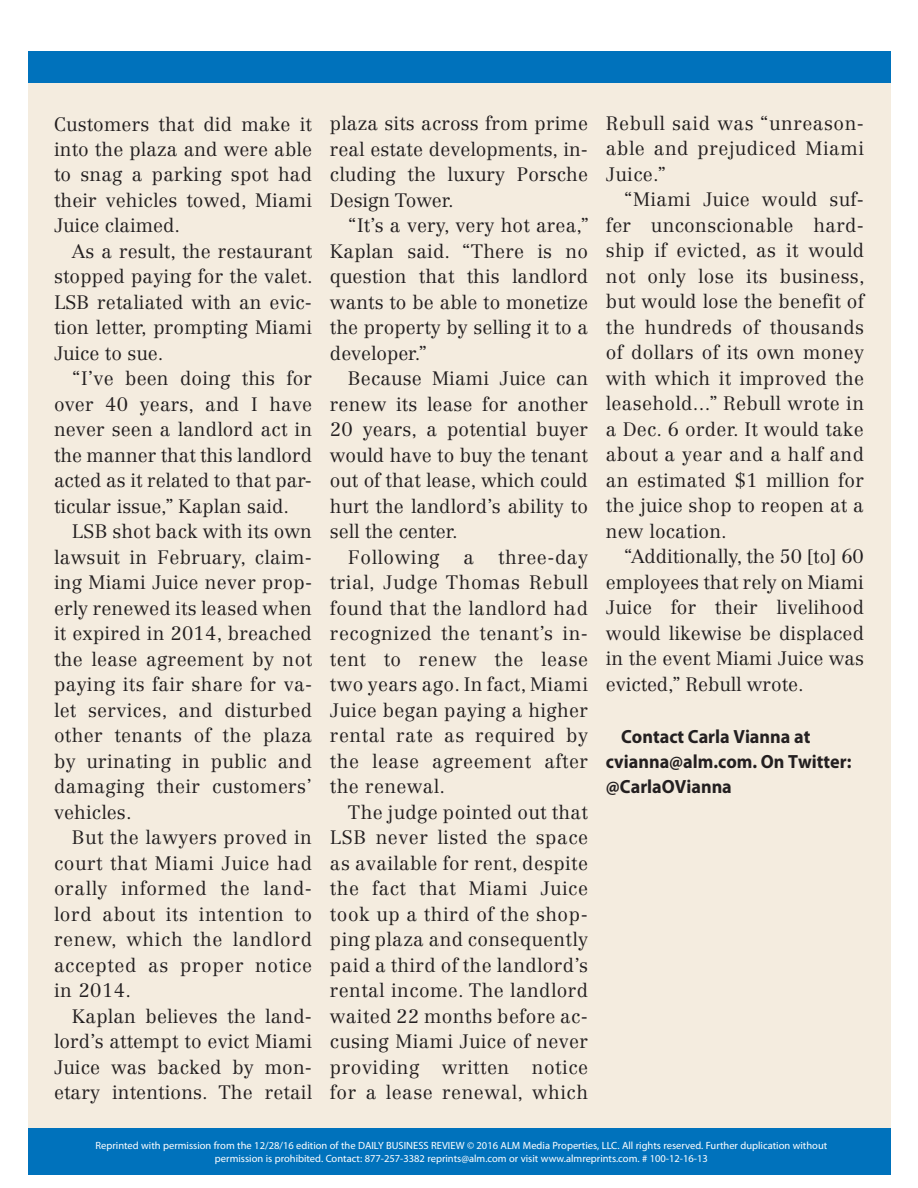
<style>
.page{position:relative;width:918px;height:1188px;background:#fff}
.page>*{position:absolute;margin:0;border:0;box-sizing:border-box;transform-origin:0 0}
.t1{font:300 19.2px/25.5px "Centennial LT Std";letter-spacing:.01em;color:#231f20;text-align:justify}
.t2{font:700 19.2px/25.5px "Myriad Pro";color:#231f20;scale:.95 1}
.t3{font:300 19.2px "Centennial LT Std";letter-spacing:.03em;color:#231f20}
.t4{font:10.5px/13.5px "Myriad Pro";color:#fff;text-align:center}
</style>
<div class="page">
<div style="left:29px;top:54px;width:862px;height:1088px;background:#f4ecdf"></div>
<div style="left:29px;top:51px;width:862px;height:32px;background:#0072bc"></div>
<div style="left:29px;top:1128px;width:862px;height:47px;background:#0072bc"></div>
<p class="t1" style="left:54px;top:111px;width:260px">Customers that did make it into the plaza and were able to snag a parking spot had their vehicles towed, Miami Juice claimed.</p>
<p class="t1" style="left:54px;top:239px;width:260px;text-indent:18px">As a result, the restaurant stopped paying for the valet.<br>LSB retaliated with an evic&shy;tion letter, prompting Miami Juice to sue.</p>
<p class="t1" style="left:54px;top:366px;width:260px;text-indent:18px">“I’ve been doing this for over 40 years, and I have never seen a landlord act in the manner that this landlord acted as it related to that par&shy;ticular issue,” Kaplan said.</p>
<p class="t1" style="left:54px;top:519px;width:260px;text-indent:18px">LSB shot back with its own lawsuit in February, claim&shy;ing Miami Juice never prop&shy;erly renewed its leased when it expired in 2014, breached the lease agreement by not paying its fair share for va&shy;let services, and disturbed other tenants of the plaza by urinating in public and damaging their customers’ vehicles.</p>
<p class="t1" style="left:54px;top:825px;width:260px;text-indent:18px">But the lawyers proved in court that Miami Juice had orally informed the land&shy;lord about its intention to renew, which the landlord accepted as proper notice in 2014.</p>
<p class="t1" style="left:54px;top:1003px;width:260px;text-indent:18px">Kaplan believes the land&shy;lord’s attempt to evict Miami Juice was backed by mon&shy;etary intentions. The retail</p>
<p class="t1" style="left:330px;top:111px;width:260px">plaza sits across from prime real estate developments, in&shy;cluding the luxury Porsche Design Tower.</p>
<p class="t1" style="left:330px;top:213px;width:261px;text-indent:18px">“It’s a very, very hot area,” Kaplan said. “There is no question that this landlord wants to be able to monetize the property by selling it to a developer.”</p>
<p class="t1" style="left:348px;top:366px;width:242px">Because Miami Juice can</p>
<p class="t1" style="left:330px;top:391px;width:260px">renew its lease for another</p>
<p class="t1" style="left:330px;top:417px;width:260px">20 years, a potential buyer</p>
<p class="t1" style="left:330px;top:442px;width:259px">would have to buy the tenant</p>
<p class="t1" style="left:330px;top:468px;width:259px">out of that lease, which could</p>
<p class="t1" style="left:330px;top:493px;width:260px">hurt the landlord’s ability to</p>
<p class="t1" style="left:330px;top:519px;width:129px">sell the center.</p>
<p class="t3" style="left:348px;top:545px;width:93px">Following</p>
<p class="t1" style="left:464px;top:544px;width:12px">a</p>
<p class="t1" style="left:330px;top:544px;width:260px;text-indent:168px">three-day trial, Judge Thomas Rebull found that the landlord had recognized the tenant’s in&shy;tent to renew the lease two years ago. In fact, Miami Juice began paying a higher rental rate as required by the lease agreement after the renewal.</p>
<p class="t1" style="left:330px;top:799px;width:260px;text-indent:18px">The judge pointed out that LSB never listed the space as available for rent, despite the fact that Miami Juice took up a third of the shop&shy;ping plaza and consequently paid a third of the landlord’s rental income. The landlord waited 22 months before ac&shy;cusing Miami Juice of never providing written notice for a lease renewal, which</p>
<p class="t1" style="left:606px;top:111px;width:260px">Rebull said was “unreason&shy;able and prejudiced Miami Juice.”</p>
<p class="t1" style="left:606px;top:187px;width:260px;text-indent:18px">“Miami Juice would suf&shy;fer unconscionable hard&shy;ship if evicted, as it would not only lose its business, but would lose the benefit of the hundreds of thousands of dollars of its own money with which it improved the leasehold...” Rebull wrote in a Dec. 6 order. It would take about a year and a half and an estimated $1 million for the juice shop to reopen at a new location.</p>
<p class="t1" style="left:606px;top:544px;width:260px;text-indent:18px">“Additionally, the 50 [to] 60 employees that rely on Miami Juice for their livelihood would likewise be displaced in the event Miami Juice was evicted,” Rebull wrote.</p>
<p class="t2" style="left:606px;top:723px;width:260px;text-indent:15px">Contact Carla Vianna at cvianna@alm.com. On Twitter: @CarlaOVianna</p>
<p class="t4" style="left:96px;top:1138px;width:733px">Reprinted with permission from the 12/28/16 edition of the DAILY BUSINESS REVIEW © 2016 ALM Media Properties, LLC. All rights reserved. Further duplication without permission is prohibited. Contact: 877-257-3382 reprints@alm.com or visit www.almreprints.com. # 100-12-16-13</p>
</div>
